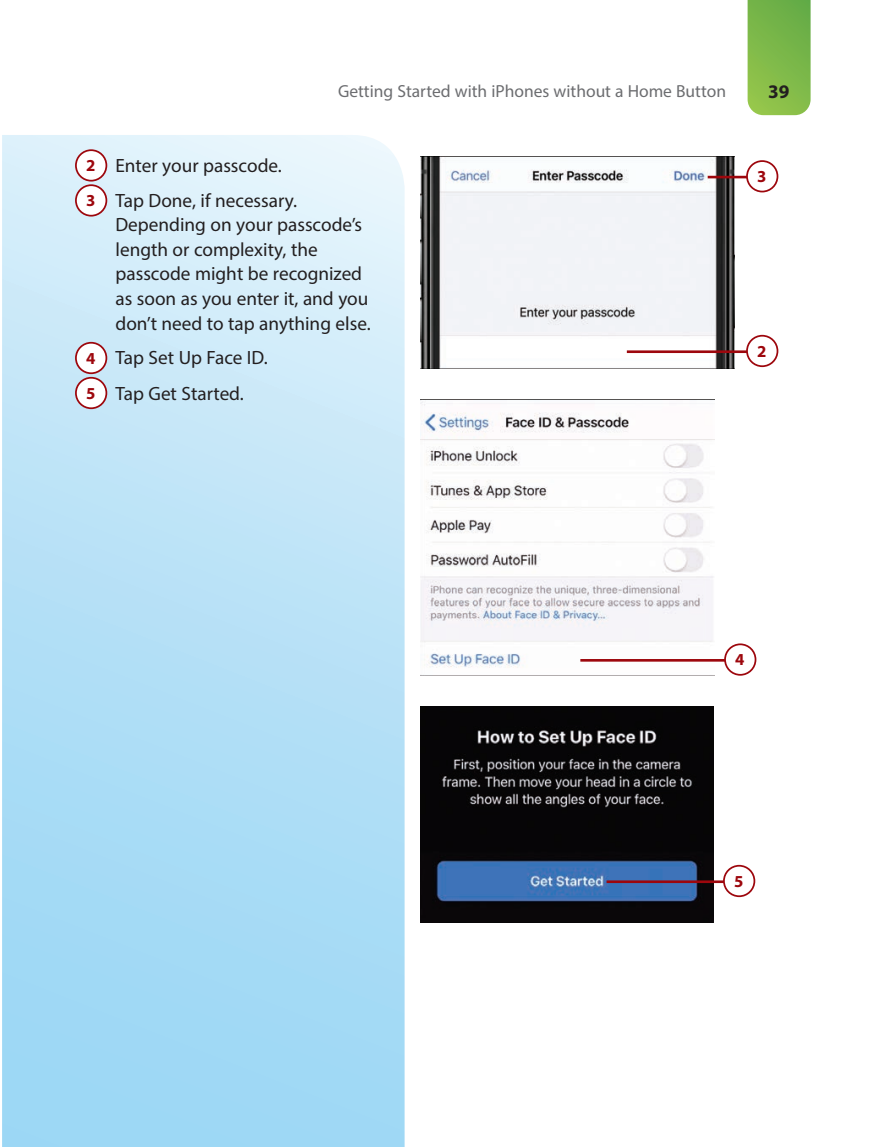
<style>
.page{position:relative;width:882px;height:1147px;background:#fff}
.page>*{position:absolute;margin:0;border:0;box-sizing:border-box;transform-origin:0 0}
.t1{font:19.25px/24.5px "Myriad Pro";color:#231f20}
.t2{font:700 19.25px "Myriad Pro";color:#231f20}
.t3{font:17.5px "Myriad Pro";color:#6c6d70}
.t4{font:700 16.8px "Myriad Pro";color:#9d070d}
.s1{font-weight:700;font-size:16.8px;color:#9d070d}
</style>
<div class="page">
<svg style="left:748px;top:0;width:63px;height:115px;background:#7fb94c"></svg>
<svg style="left:2px;top:135px;width:403px;height:1012px;background:#b9e2f7"></svg>
<img style="left:420px;top:157px;width:315px;height:211px">
<hr style="left:627px;top:350px;width:131px;height:3px;background:#9d070d">
<div style="left:747px;top:336px;width:30px;height:30px;background:#fff;border-radius:50%"></div>
<div style="left:746px;top:335px;width:32px;height:32px;border:2px solid #9d070d;border-radius:50%"></div>
<div style="left:76px;top:150px;width:30px;height:31px;background:#fff;border-radius:50%"></div>
<div style="left:75px;top:149px;width:32px;height:32px;border:2px solid #9d070d;border-radius:50%"></div>
<div style="left:76px;top:185px;width:30px;height:31px;background:#fff;border-radius:50%"></div>
<div style="left:75px;top:184px;width:32px;height:32px;border:2px solid #9d070d;border-radius:50%"></div>
<div style="left:76px;top:343px;width:30px;height:30px;background:#fff;border-radius:50%"></div>
<div style="left:75px;top:342px;width:32px;height:32px;border:2px solid #9d070d;border-radius:50%"></div>
<div style="left:76px;top:378px;width:30px;height:30px;background:#fff;border-radius:50%"></div>
<div style="left:75px;top:377px;width:32px;height:32px;border:2px solid #9d070d;border-radius:50%"></div>
<img style="left:420px;top:399px;width:294px;height:277px">
<hr style="left:580px;top:659px;width:156px;height:2px;background:#9d070d">
<div style="left:725px;top:644px;width:31px;height:31px;background:#fff;border-radius:50%"></div>
<div style="left:724px;top:643px;width:32px;height:32px;border:2px solid #9d070d;border-radius:50%"></div>
<img style="left:420px;top:707px;width:294px;height:215px">
<hr style="left:607px;top:880px;width:128px;height:3px;background:#9d070d">
<div style="left:724px;top:865px;width:30px;height:31px;background:#fff;border-radius:50%"></div>
<div style="left:723px;top:865px;width:32px;height:32px;border:2px solid #9d070d;border-radius:50%"></div>
<hr style="left:708px;top:176px;width:50px;height:2px;background:#9d070d">
<div style="left:747px;top:161px;width:30px;height:31px;background:#fff;border-radius:50%"></div>
<div style="left:746px;top:160px;width:32px;height:32px;border:2px solid #9d070d;border-radius:50%"></div>
<p class="t3" style="left:338px;top:84px;width:389px">Getting Started with iPhones without a Home Button</p>
<p class="t2" style="left:768px;top:85px;width:23px">39</p>
<p class="t1" style="left:86px;top:149px;width:213px;line-height:35px"><span class="s1">2</span> Enter your passcode.<br><span class="s1">3</span> Tap Done, if necessary.</p>
<p class="t1" style="left:115px;top:214px;width:257px">Depending on your passcode’s length or complexity, the passcode might be recognized as soon as you enter it, and you don’t need to tap anything else.</p>
<p class="t1" style="left:86px;top:342px;width:183px;line-height:35px"><span class="s1">4</span> Tap Set Up Face ID.<br><span class="s1">5</span> Tap Get Started.</p>
<p class="t4" style="left:757px;top:170px;width:11px">3</p>
<p class="t4" style="left:757px;top:345px;width:11px">2</p>
<p class="t4" style="left:735px;top:653px;width:11px">4</p>
<p class="t4" style="left:734px;top:874px;width:11px">5</p>
</div>
